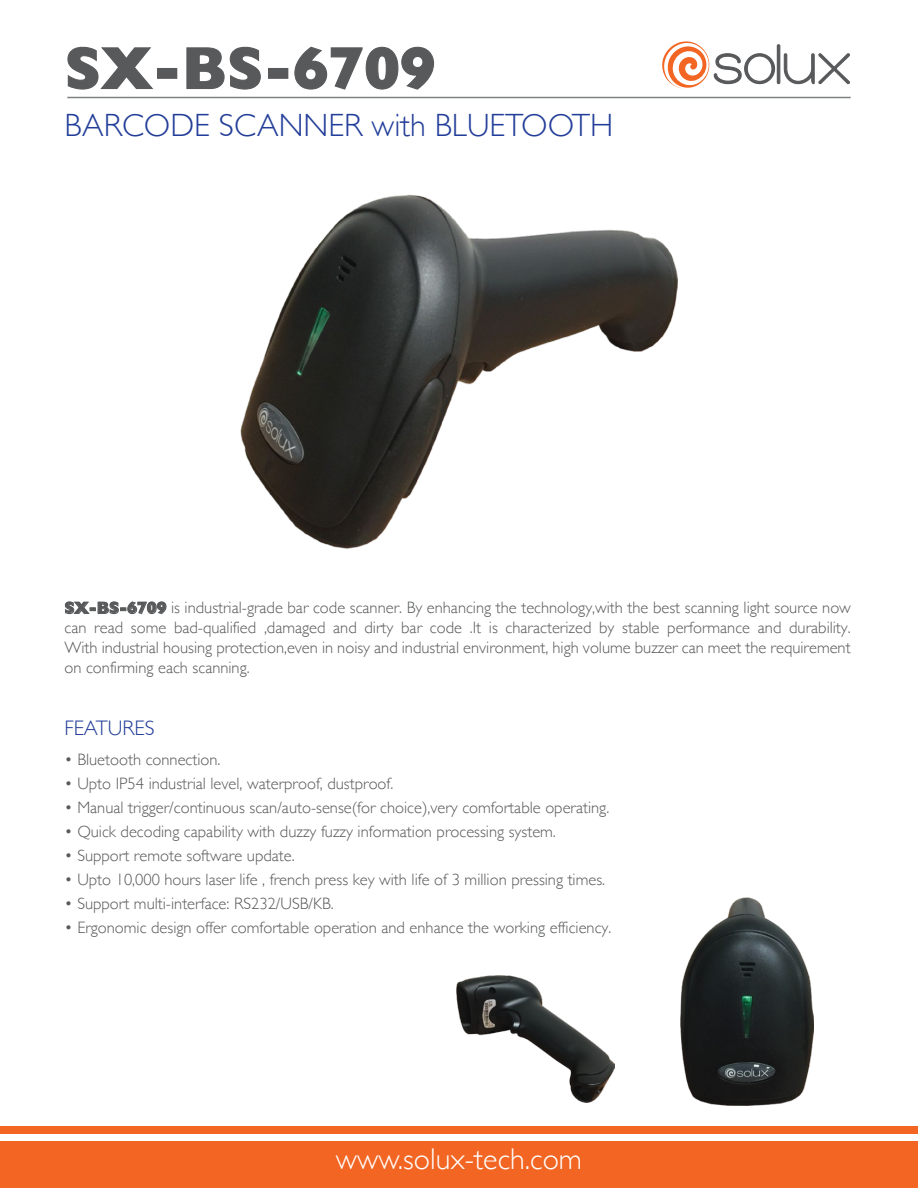
<style>
.page{position:relative;width:918px;height:1188px;background:#fff}
.page>*{position:absolute;margin:0;border:0;box-sizing:border-box;transform-origin:0 0}
.t1{font:700 60px "Gill Sans";color:#58595b}
.t2{font:300 32.25px "Gill Sans";color:#233e99}
.t3{font:300 30px "Gill Sans";color:#fff}
.t4{font:300 21px "Gill Sans";color:#233e99}
.t5{font:300 16.5px/19.8px "Gill Sans";color:#58595b;text-align:justify}
.s1{font-weight:700}
</style>
<div class="page">
<svg style="left:662px;top:41px;width:188px;height:47px"></svg>
<svg style="left:67px;top:46px;width:86px;height:44px"></svg>
<div style="left:157px;top:68px;width:20px;height:11px;border:1px solid #58595b"></div>
<svg style="left:186px;top:46px;width:75px;height:44px"></svg>
<div style="left:268px;top:68px;width:20px;height:11px;border:1px solid #58595b"></div>
<svg style="left:294px;top:46px;width:141px;height:44px"></svg>
<hr style="left:67px;top:97px;width:784px;height:1px;background:#7e8083">
<div style="left:0;top:1126px;width:918px;height:62px;background:#f26522"></div>
<div style="left:0;top:1134px;width:918px;height:7px;background:#fff"></div>
<svg style="left:64px;top:601px;width:103px;height:14px"></svg>
<img style="left:241px;top:195px;width:436px;height:354px">
<img style="left:457px;top:975px;width:158px;height:128px">
<img style="left:680px;top:898px;width:134px;height:207px">
<h1 class="t1" style="left:64px;top:21px;width:372px">SX-BS-6709</h1>
<h2 class="t2" style="left:64px;top:100px;width:550px">BARCODE SCANNER with BLUETOOTH</h2>
<p class="t5" style="left:64px;top:597px;width:788px"><span class="s1">SX-BS-6709</span> is industrial-grade bar code scanner. By enhancing the technology,with the best scanning light source now can read some bad-qualified ,damaged and dirty bar code .It is characterized by stable performance and durability.<br>With industrial housing protection,even in noisy and industrial environment, high volume buzzer can meet the requirement on confirming each scanning.</p>
<p class="t4" style="left:64px;top:711px;width:92px">FEATURES</p>
<p class="t5" style="left:64px;top:749px;width:158px">• Bluetooth connection.</p>
<p class="t5" style="left:64px;top:773px;width:330px">• Upto IP54 industrial level, waterproof, dustproof.</p>
<p class="t5" style="left:64px;top:797px;width:546px">• Manual trigger/continuous scan/auto-sense(for choice),very comfortable operating.</p>
<p class="t5" style="left:64px;top:821px;width:493px">• Quick decoding capability with duzzy fuzzy information processing system.</p>
<p class="t5" style="left:64px;top:845px;width:232px">• Support remote software update.</p>
<p class="t5" style="left:64px;top:869px;width:542px">• Upto 10,000 hours laser life , french press key with life of 3 million pressing times.</p>
<p class="t5" style="left:64px;top:893px;width:271px">• Support multi-interface: RS232/USB/KB.</p>
<p class="t5" style="left:64px;top:917px;width:548px">• Ergonomic design offer comfortable operation and enhance the working efficiency.</p>
<h3 class="t3" style="left:336px;top:1136px;width:248px">www.solux-tech.com</h3>
</div>
